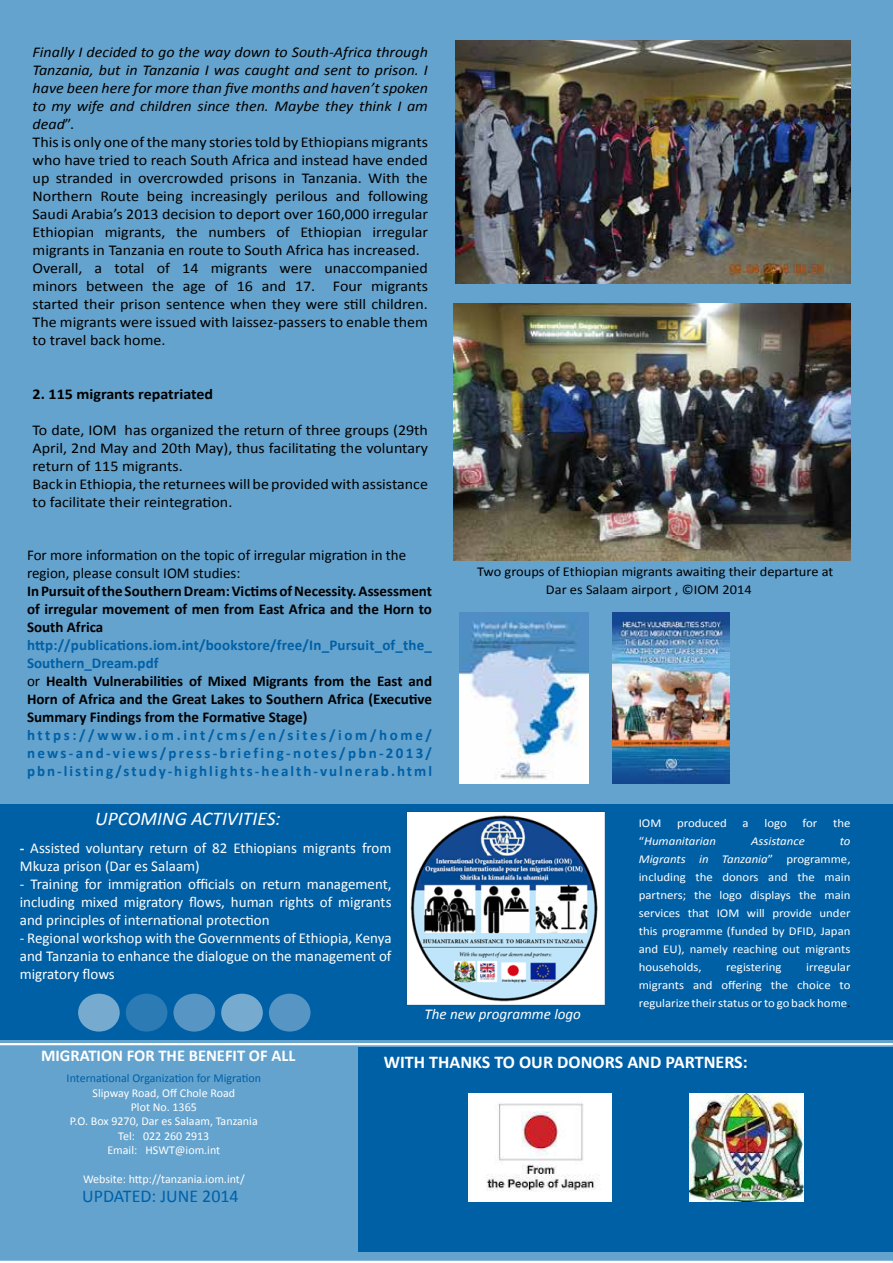
<style>
.page{position:relative;width:893px;height:1263px;background:#64a3ce}
.page>*{position:absolute;margin:0;border:0;box-sizing:border-box;transform-origin:0 0}
.t1{font:italic 19.5px "Calibri";color:#fff}
.t2{font:700 18px "Calibri";color:#fff}
.t3{font:18px "Calibri";color:#0060a6}
.t4{font:700 16.5px "Calibri";color:#fff}
.t5{font:15px/18px "Calibri";color:#000;scale:1.07 1}
.t6{font:700 15px/18px "Calibri";color:#000;text-align:justify}
.t7{font:15px/18px "Calibri";color:#fff;text-align:justify}
.t8{font:700 15px/18px "Calibri";letter-spacing:.135em;color:#0060a6;text-align:justify}
.t9{font:15px/18px "Calibri";color:#000}
.t10{font:700 15px "Calibri";color:#000;scale:1.07 1}
.t11{font:italic 15px "Calibri";color:#fff}
.t12{font:13.5px/18px "Calibri";color:#000;scale:1.07 1}
.t13{font:12px/18px "Calibri";color:#fff;text-align:justify;scale:1.07 1}
.t14{font:12px/14.4px "Calibri";color:#fff;text-align:center}
.t15{font:12px "Calibri";color:#0060a6}
.t16{font:italic 12px "Calibri";color:#fff;scale:1.07 1}
.s1{font-style:italic}
.s2{color:#0060a6}
.s3{font-weight:400}
.s4{font-weight:700}
.s5{font-style:normal}
.s6{color:#000}
</style>
<div class="page">
<hr style="left:0;top:1043px;width:893px;height:2px;background:#fff">
<hr style="left:0;top:1261px;width:893px;height:2px;background:#fff">
<div style="left:0;top:804px;width:476px;height:236px;background:#0060a6"></div>
<div style="left:78px;top:994px;width:42px;height:37px;background:#77aacf;border-radius:50%"></div>
<div style="left:126px;top:994px;width:41px;height:37px;background:#2c7bb5;border-radius:50%"></div>
<div style="left:173px;top:994px;width:42px;height:37px;background:#5796c4;border-radius:50%"></div>
<div style="left:221px;top:994px;width:42px;height:37px;background:#77aacf;border-radius:50%"></div>
<div style="left:269px;top:994px;width:41px;height:37px;background:#5796c4;border-radius:50%"></div>
<div style="left:359px;top:1047px;width:534px;height:205px;background:#0060a6"></div>
<img style="left:469px;top:1094px;width:142px;height:108px">
<img style="left:690px;top:1094px;width:113px;height:108px">
<div style="left:459px;top:804px;width:434px;height:236px;background:#0060a6"></div>
<img style="left:406px;top:811px;width:199px;height:194px">
<img style="left:455px;top:40px;width:395px;height:244px">
<img style="left:454px;top:304px;width:396px;height:256px">
<img style="left:459px;top:612px;width:129px;height:171px">
<img style="left:612px;top:612px;width:117px;height:171px">
<p class="t5" style="left:33px;top:43px;width:371px"><span class="s1">Finally I decided to go the way down to South-Africa through Tanzania, but in Tanzania I was caught and sent to prison. I have been here for more than five months and haven’t spoken to my wife and children since then. Maybe they think I am dead</span>”.<br>This is only one of the many stories told by Ethiopians migrants who have tried to reach South Africa and instead have ended up stranded in overcrowded prisons in Tanzania. With the Northern Route being increasingly perilous and following Saudi Arabia’s 2013 decision to deport over 160,000 irregular Ethiopian migrants, the numbers of Ethiopian irregular migrants in Tanzania en route to South Africa has increased.<br>Overall, a total of 14 migrants were unaccompanied minors between the age of 16 and 17. Four migrants started their prison sentence when they were still children.<br>The migrants were issued with laissez-passers to enable them to travel back home.</p>
<p class="t10" style="left:33px;top:385px;width:170px">2. 115 migrants repatriated</p>
<p class="t5" style="left:33px;top:421px;width:371px">To date, IOM has organized the return of three groups (29th April, 2nd May and 20th May), thus facilitating the voluntary return of 115 migrants.<br>Back in Ethiopia, the returnees will be provided with assistance to facilitate their reintegration.</p>
<p class="t9" style="left:27px;top:545px;width:381px">For more information on the topic of irregular migration in the region, please consult IOM studies:</p>
<p class="t6" style="left:27px;top:581px;width:407px">In Pursuit of the Southern Dream: Victims of Necessity. Assessment of irregular movement of men from East Africa and the Horn to South Africa</p>
<p class="t6" style="left:27px;top:635px;width:407px;text-align:left"><span class="s2">http://publications.iom.int/bookstore/free/In_Pursuit_of_the_ Southern_Dream.pdf<br></span><span class="s3">or</span> Health Vulnerabilities of Mixed Migrants from the East and Horn of Africa and the Great Lakes to Southern Africa (Executive Summary Findings from the Formative Stage)</p>
<p class="t8" style="left:27px;top:725px;width:407px">https://www.iom.int/cms/en/sites/iom/home/ news-and-views/press-briefing-notes/pbn-2013/ pbn-listing/study-highlights-health-vulnerab.html</p>
<p class="t12" style="left:546px;top:562px;width:270px;text-indent:-69px">Two groups of Ethiopian migrants awaiting their departure at<br>Dar es Salaam airport , ©IOM 2014</p>
<h1 class="t1" style="left:95px;top:807px;width:187px">UPCOMING ACTIVITIES:</h1>
<p class="t7" style="left:20px;top:838px;width:373px"><span class="s4">-</span> Assisted voluntary return of 82 Ethiopians migrants from<br>Mkuza prison (Dar es Salaam)</p>
<p class="t7" style="left:20px;top:874px;width:373px">- Training for immigration officials on return management, including mixed migratory flows, human rights of migrants and principles of international protection</p>
<p class="t7" style="left:20px;top:928px;width:373px">- Regional workshop with the Governments of Ethiopia, Kenya and Tanzania to enhance the dialogue on the management of migratory flows</p>
<p class="t11" style="left:424px;top:1005px;width:158px">The new programme logo</p>
<p class="t13" style="left:639px;top:813px;width:23px">IOM</p>
<p class="t13" style="left:677px;top:813px;width:48px">produced</p>
<p class="t13" style="left:742px;top:813px;width:7px">a</p>
<p class="t13" style="left:764px;top:813px;width:22px">logo</p>
<p class="t13" style="left:802px;top:813px;width:15px">for</p>
<p class="t13" style="left:833px;top:813px;width:18px">the</p>
<p class="t16" style="left:639px;top:833px;width:74px"><span class="s5">“</span>Humanitarian</p>
<p class="t16" style="left:751px;top:833px;width:52px">Assistance</p>
<p class="t13" style="left:639px;top:831px;width:199px;text-indent:201px"><span class="s1">to Migrants in Tanzania</span>” programme, including the donors and the main partners; the logo displays the main services that IOM will provide under this programme (funded by DFID, Japan and EU), namely reaching out migrants households,</p>
<p class="t13" style="left:639px;top:957px;width:199px;text-indent:167px">irregular migrants and offering the choice to regularize their status or to go back home<span class="s6">.</span></p>
<p class="t13" style="left:726px;top:957px;width:53px">registering</p>
<p class="t4" style="left:41px;top:1045px;width:256px">MIGRATION FOR THE BENEFIT OF ALL</p>
<p class="t15" style="left:67px;top:1071px;width:196px">International Organization for Migration</p>
<p class="t14" style="left:70px;top:1085px;width:189px">Slipway Road, Off Chole Road<br>Plot No. 1365<br>P.O. Box 9270, Dar es Salaam, Tanzania<br>Tel: 022 260 2913<br>Email: HSWT@iom.int</p>
<p class="t14" style="left:83px;top:1171px;width:163px">Website: http://tanzania.iom.int/</p>
<p class="t3" style="left:82px;top:1184px;width:158px">UPDATED: JUNE 2014</p>
<p class="t2" style="left:384px;top:1051px;width:366px">WITH THANKS TO OUR DONORS AND PARTNERS:</p>
</div>
